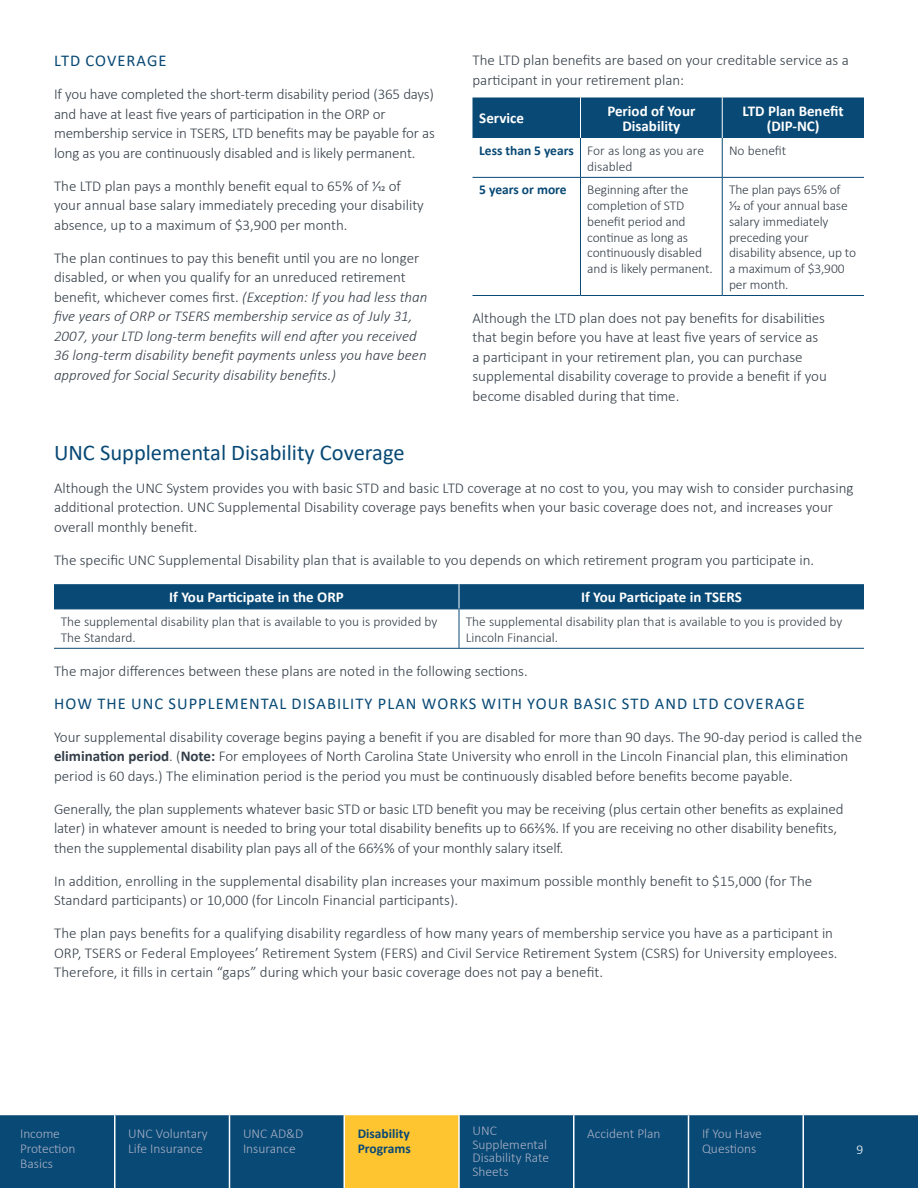
<style>
.page{position:relative;width:918px;height:1188px;background:#fff}
.page>*{position:absolute;margin:0;border:0;box-sizing:border-box;transform-origin:0 0}
.t1{font:22.5px "Calibri";color:#084975}
.t2{font:16.5px "Calibri";letter-spacing:.065em;color:#084975}
.t3{font:300 15px/19.5px "Calibri";color:#343e48}
.t4{font:italic 300 15px/19.5px "Calibri";color:#343e48}
.t5{font:700 15px/15.8px "Calibri";color:#fff;text-align:center}
.t6{font:300 13.5px/15.8px "Calibri";letter-spacing:-.01em;color:#343e48}
.t7{font:300 13.5px/15px "Calibri";color:#aab0c5}
.t8{font:700 13.5px/15px "Calibri";color:#084975}
.t9{font:300 13.5px "Calibri";color:#fff}
.s1{font-style:normal}
.s2{font-weight:700;color:#084975}
.s3{font-weight:700}
</style>
<div class="page">
<div style="left:0;top:1115px;width:918px;height:73px;background:#084975"></div>
<div style="left:230px;top:1115px;width:572px;height:73px;background:#084975"></div>
<div style="left:344px;top:1114px;width:115px;height:74px;background:#ffc530"></div>
<hr style="left:344px;top:1114px;width:115px;height:1px;background:#fff">
<hr style="left:344px;top:1115px;width:1px;height:73px;background:#fff">
<hr style="left:458px;top:1115px;width:2px;height:73px;background:#fff">
<hr style="left:573px;top:1115px;width:1px;height:73px;background:#fff">
<hr style="left:688px;top:1115px;width:1px;height:73px;background:#fff">
<hr style="left:802px;top:1115px;width:2px;height:73px;background:#fff">
<hr style="left:114px;top:1115px;width:2px;height:73px;background:#fff">
<hr style="left:229px;top:1115px;width:1px;height:73px;background:#fff">
<div style="left:472px;top:98px;width:392px;height:40px;background:#084975"></div>
<hr style="left:580px;top:98px;width:1px;height:40px;background:#fff">
<hr style="left:722px;top:98px;width:1px;height:40px;background:#fff">
<hr style="left:580px;top:138px;width:1px;height:39px;background:#084975">
<hr style="left:722px;top:138px;width:1px;height:39px;background:#084975">
<hr style="left:472px;top:177px;width:108px;height:1px;background:#084975">
<hr style="left:580px;top:178px;width:1px;height:117px;background:#084975">
<hr style="left:580px;top:177px;width:142px;height:1px;background:#084975">
<hr style="left:722px;top:178px;width:1px;height:117px;background:#084975">
<hr style="left:722px;top:177px;width:142px;height:1px;background:#084975">
<hr style="left:472px;top:295px;width:108px;height:1px;background:#084975">
<hr style="left:580px;top:295px;width:142px;height:1px;background:#084975">
<hr style="left:722px;top:295px;width:142px;height:1px;background:#084975">
<hr style="left:459px;top:609px;width:405px;height:1px;background:#084975">
<hr style="left:54px;top:609px;width:405px;height:1px;background:#084975">
<hr style="left:54px;top:648px;width:405px;height:1px;background:#084975">
<hr style="left:459px;top:648px;width:405px;height:1px;background:#084975">
<div style="left:54px;top:584px;width:810px;height:25px;background:#084975"></div>
<hr style="left:459px;top:609px;width:1px;height:39px;background:#084975">
<p class="t2" style="left:54px;top:49px;width:114px">LTD COVERAGE</p>
<p class="t3" style="left:54px;top:85px;width:382px">If you have completed the short-term disability period (365 days) and have at least five years of participation in the ORP or membership service in TSERS, LTD benefits may be payable for as long as you are continuously disabled and is likely permanent.</p>
<p class="t3" style="left:54px;top:176px;width:371px">The LTD plan pays a monthly benefit equal to 65% of 1/12 of your annual base salary immediately preceding your disability absence, up to a maximum of $3,900 per month.</p>
<p class="t4" style="left:54px;top:248px;width:375px"><span class="s1">The plan continues to pay this benefit until you are no longer disabled, or when you qualify for an unreduced retirement benefit, whichever comes first.</span> (Exception: If you had less than five years of ORP or TSERS membership service as of July 31, 2007, your LTD long-term benefits will end after you received 36 long-term disability benefit payments unless you have been approved for Social Security disability benefits.)</p>
<p class="t3" style="left:472px;top:50px;width:378px">The LTD plan benefits are based on your creditable service as a participant in your retirement plan:</p>
<p class="t5" style="left:479px;top:110px;width:46px">Service</p>
<p class="t5" style="left:607px;top:102px;width:90px">Period of Your<br>Disability</p>
<p class="t5" style="left:743px;top:102px;width:102px">LTD Plan Benefit (DIP-NC)</p>
<p class="t6" style="left:587px;top:142px;width:118px;text-indent:-108px"><span class="s2">Less than 5 years</span> For as long as you are disabled</p>
<p class="t6" style="left:729px;top:142px;width:59px">No benefit</p>
<p class="t8" style="left:479px;top:182px;width:89px">5 years or more</p>
<p class="t6" style="left:587px;top:182px;width:127px">Beginning after the completion of STD benefit period and continue as long as continuously disabled and is likely permanent.</p>
<p class="t6" style="left:729px;top:182px;width:129px">The plan pays 65% of<br>1/12 of your annual base salary immediately preceding your disability absence, up to a maximum of $3,900 per month.</p>
<p class="t3" style="left:472px;top:308px;width:356px">Although the LTD plan does not pay benefits for disabilities that begin before you have at least five years of service as a participant in your retirement plan, you can purchase supplemental disability coverage to provide a benefit if you become disabled during that time.</p>
<h1 class="t1" style="left:54px;top:437px;width:352px">UNC Supplemental Disability Coverage</h1>
<p class="t3" style="left:54px;top:478px;width:801px">Although the UNC System provides you with basic STD and basic LTD coverage at no cost to you, you may wish to consider purchasing additional protection. UNC Supplemental Disability coverage pays benefits when your basic coverage does not, and increases your overall monthly benefit.</p>
<p class="t3" style="left:54px;top:550px;width:762px">The specific UNC Supplemental Disability plan that is available to you depends on which retirement program you participate in.</p>
<p class="t5" style="left:169px;top:589px;width:176px">If You Participate in the ORP</p>
<p class="t5" style="left:581px;top:589px;width:162px">If You Participate in TSERS</p>
<p class="t6" style="left:61px;top:613px;width:378px">The supplemental disability plan that is available to you is provided by<br>The Standard.</p>
<p class="t6" style="left:466px;top:613px;width:378px">The supplemental disability plan that is available to you is provided by<br>Lincoln Financial.</p>
<p class="t3" style="left:54px;top:661px;width:475px">The major differences between these plans are noted in the following sections.</p>
<p class="t2" style="left:54px;top:692px;width:752px">HOW THE UNC SUPPLEMENTAL DISABILITY PLAN WORKS WITH YOUR BASIC STD AND LTD COVERAGE</p>
<p class="t3" style="left:54px;top:727px;width:810px">Your supplemental disability coverage begins paying a benefit if you are disabled for more than 90 days. The 90-day period is called the <span class="s3">elimination period</span>. (<span class="s3">Note:</span> For employees of North Carolina State University who enroll in the Lincoln Financial plan, this elimination period is 60 days.) The elimination period is the period you must be continuously disabled before benefits become payable.</p>
<p class="t3" style="left:54px;top:799px;width:791px">Generally, the plan supplements whatever basic STD or basic LTD benefit you may be receiving (plus certain other benefits as explained later) in whatever amount is needed to bring your total disability benefits up to 66⅔%. If you are receiving no other disability benefits, then the supplemental disability plan pays all of the 66⅔% of your monthly salary itself.</p>
<p class="t3" style="left:54px;top:871px;width:760px">In addition, enrolling in the supplemental disability plan increases your maximum possible monthly benefit to $15,000 (for The<br>Standard participants) or 10,000 (for Lincoln Financial participants).</p>
<p class="t3" style="left:54px;top:923px;width:785px">The plan pays benefits for a qualifying disability regardless of how many years of membership service you have as a participant in<br>ORP, TSERS or Federal Employees’ Retirement System (FERS) and Civil Service Retirement System (CSRS) for University employees.<br>Therefore, it fills in certain “gaps” during which your basic coverage does not pay a benefit.</p>
<p class="t7" style="left:20px;top:1126px;width:57px">Income<br>Protection<br>Basics</p>
<p class="t7" style="left:128px;top:1126px;width:81px">UNC Voluntary<br>Life Insurance</p>
<p class="t7" style="left:243px;top:1126px;width:62px">UNC AD&amp;D<br>Insurance</p>
<p class="t8" style="left:358px;top:1126px;width:55px">Disability<br>Programs</p>
<p class="t7" style="left:472px;top:1124px;width:78px;line-height:13.5px">UNC<br>Supplemental<br>Disability Rate<br>Sheets</p>
<p class="t7" style="left:587px;top:1126px;width:75px">Accident Plan</p>
<p class="t7" style="left:702px;top:1126px;width:61px">If You Have<br>Questions</p>
<p class="t9" style="left:857px;top:1142px;width:8px">9</p>
</div>
